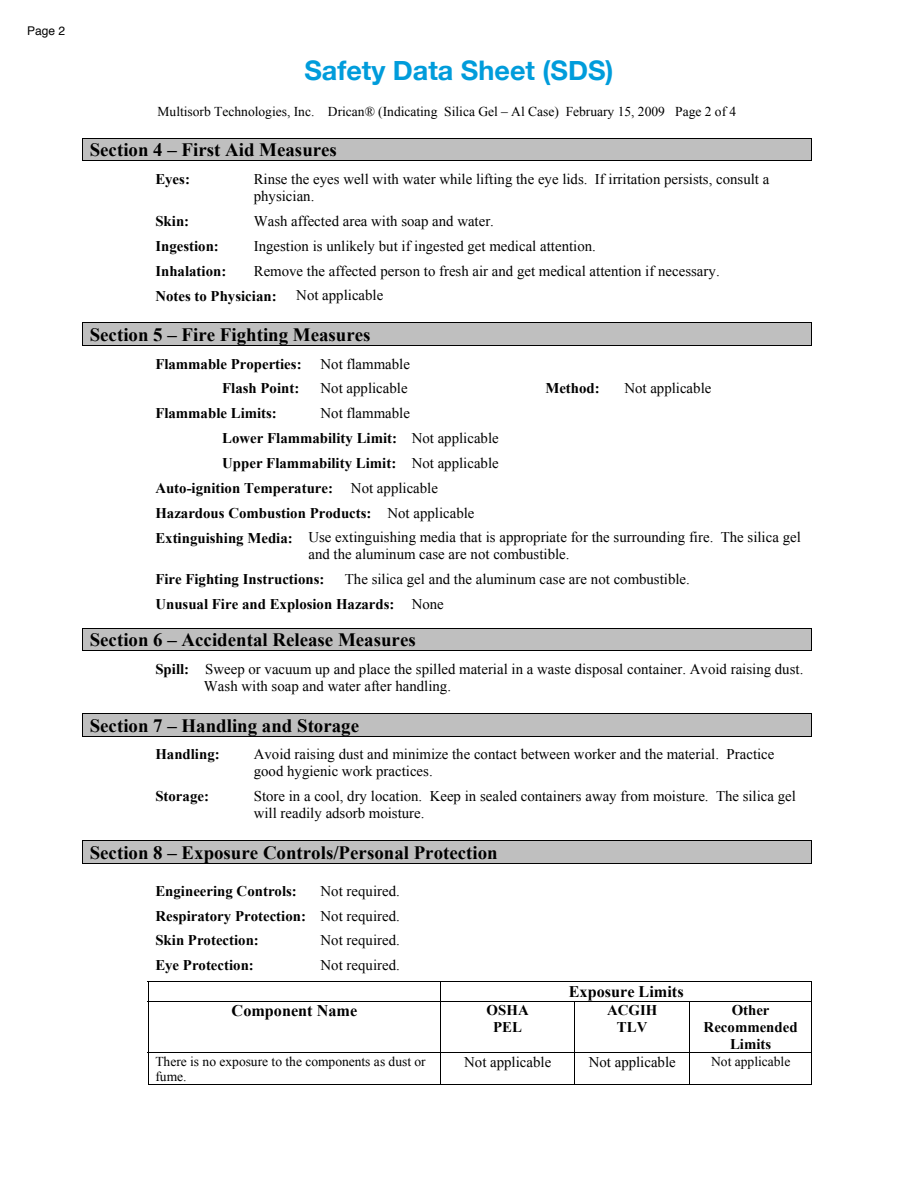
<style>
.page{position:relative;width:918px;height:1188px;background:#fff}
.page>*{position:absolute;margin:0;border:0;box-sizing:border-box;transform-origin:0 0}
.t1{font:700 27px "Helvetica Neue";color:#009cdb}
.t2{font:700 18.9px "Times New Roman";color:#000}
.t3{font:700 16.2px "Times New Roman";color:#000}
.t4{font:14.85px/17.1px "Times New Roman";color:#000}
.t5{font:700 14.85px/17.1px "Times New Roman";color:#000;text-align:center}
.t6{font:13.5px/15.5px "Times New Roman";color:#000}
.t7{font:12px "Helvetica";color:#000}
.s1{font-weight:400}
.s2{font-weight:700}
</style>
<div class="page">
<div style="left:90px;top:139px;width:714px;height:21px;background:#bfbfbf"></div>
<hr style="left:82px;top:138px;width:730px;height:1px;background:#000">
<svg style="left:82px;top:139px;width:1px;height:21px"></svg>
<hr style="left:82px;top:160px;width:729px;height:1px;background:#000">
<svg style="left:811px;top:139px;width:1px;height:22px"></svg>
<div style="left:90px;top:323px;width:714px;height:22px;background:#bfbfbf"></div>
<hr style="left:82px;top:322px;width:730px;height:1px;background:#000">
<svg style="left:82px;top:323px;width:1px;height:22px"></svg>
<hr style="left:82px;top:345px;width:729px;height:1px;background:#000">
<svg style="left:811px;top:323px;width:1px;height:23px"></svg>
<div style="left:90px;top:629px;width:714px;height:21px;background:#bfbfbf"></div>
<hr style="left:82px;top:628px;width:730px;height:1px;background:#000">
<svg style="left:82px;top:629px;width:1px;height:21px"></svg>
<hr style="left:82px;top:650px;width:729px;height:1px;background:#000">
<svg style="left:811px;top:629px;width:1px;height:22px"></svg>
<div style="left:90px;top:714px;width:714px;height:22px;background:#bfbfbf"></div>
<hr style="left:82px;top:713px;width:730px;height:1px;background:#000">
<svg style="left:82px;top:714px;width:1px;height:22px"></svg>
<hr style="left:82px;top:736px;width:729px;height:1px;background:#000">
<svg style="left:811px;top:714px;width:1px;height:23px"></svg>
<div style="left:90px;top:841px;width:714px;height:22px;background:#bfbfbf"></div>
<hr style="left:82px;top:840px;width:730px;height:1px;background:#000">
<svg style="left:82px;top:841px;width:1px;height:22px"></svg>
<hr style="left:82px;top:863px;width:729px;height:1px;background:#000">
<svg style="left:811px;top:841px;width:1px;height:23px"></svg>
<hr style="left:148px;top:981px;width:664px;height:1px;background:#000">
<svg style="left:148px;top:982px;width:1px;height:19px"></svg>
<svg style="left:811px;top:982px;width:1px;height:19px"></svg>
<hr style="left:148px;top:1001px;width:664px;height:1px;background:#000">
<hr style="left:148px;top:1001px;width:1px;height:52px;background:#000">
<hr style="left:441px;top:1001px;width:1px;height:52px;background:#000">
<hr style="left:574px;top:1001px;width:1px;height:52px;background:#000">
<hr style="left:690px;top:1001px;width:1px;height:52px;background:#000">
<hr style="left:811px;top:1001px;width:1px;height:52px;background:#000">
<hr style="left:148px;top:1053px;width:664px;height:1px;background:#000">
<hr style="left:148px;top:1053px;width:1px;height:32px;background:#000">
<hr style="left:148px;top:1084px;width:293px;height:1px;background:#000">
<hr style="left:441px;top:1053px;width:1px;height:32px;background:#000">
<hr style="left:441px;top:1084px;width:133px;height:1px;background:#000">
<hr style="left:574px;top:1053px;width:1px;height:32px;background:#000">
<hr style="left:575px;top:1084px;width:115px;height:1px;background:#000">
<hr style="left:690px;top:1053px;width:1px;height:32px;background:#000">
<hr style="left:690px;top:1084px;width:121px;height:1px;background:#000">
<hr style="left:811px;top:1053px;width:1px;height:32px;background:#000">
<p class="t7" style="left:27px;top:22px;width:40px">Page 2</p>
<h1 class="t1" style="left:304px;top:50px;width:311px">Safety Data Sheet (SDS)</h1>
<p class="t6" style="left:158px;top:104px;width:580px">Multisorb Technologies, Inc. Drican® (Indicating Silica Gel – Al Case) February 15, 2009 Page 2 of 4</p>
<p class="t2" style="left:90px;top:137px;width:249px">Section 4 – First Aid Measures</p>
<p class="t5" style="left:155px;top:170px;width:36px">Eyes:</p>
<p class="t4" style="left:254px;top:170px;width:517px">Rinse the eyes well with water while lifting the eye lids. If irritation persists, consult a physician.</p>
<p class="t5" style="left:155px;top:212px;width:35px">Skin:</p>
<p class="t4" style="left:254px;top:212px;width:242px">Wash affected area with soap and water.</p>
<p class="t5" style="left:155px;top:237px;width:65px">Ingestion:</p>
<p class="t4" style="left:254px;top:237px;width:344px">Ingestion is unlikely but if ingested get medical attention.</p>
<p class="t5" style="left:155px;top:262px;width:72px">Inhalation:</p>
<p class="t4" style="left:254px;top:262px;width:467px">Remove the affected person to fresh air and get medical attention if necessary.</p>
<p class="t5" style="left:155px;top:287px;width:123px">Notes to Physician:</p>
<p class="t4" style="left:296px;top:287px;width:89px">Not applicable</p>
<p class="t2" style="left:90px;top:321px;width:282px">Section 5 – Fire Fighting Measures</p>
<p class="t5" style="left:155px;top:355px;width:148px">Flammable Properties:</p>
<p class="t4" style="left:321px;top:355px;width:91px">Not flammable</p>
<p class="t5" style="left:222px;top:380px;width:79px">Flash Point:</p>
<p class="t4" style="left:321px;top:380px;width:89px">Not applicable</p>
<p class="t5" style="left:545px;top:380px;width:56px">Method:</p>
<p class="t4" style="left:624px;top:380px;width:89px">Not applicable</p>
<p class="t5" style="left:155px;top:404px;width:123px">Flammable Limits:</p>
<p class="t4" style="left:321px;top:404px;width:91px">Not flammable</p>
<p class="t5" style="left:222px;top:429px;width:278px">Lower Flammability Limit: <span class="s1">Not applicable</span></p>
<p class="t5" style="left:222px;top:454px;width:278px">Upper Flammability Limit: <span class="s1">Not applicable</span></p>
<p class="t5" style="left:155px;top:479px;width:284px">Auto-ignition Temperature: <span class="s1">Not applicable</span></p>
<p class="t5" style="left:155px;top:504px;width:321px">Hazardous Combustion Products: <span class="s1">Not applicable</span></p>
<p class="t4" style="left:155px;top:529px;width:647px"><span class="s2">Extinguishing Media:</span> Use extinguishing media that is appropriate for the surrounding fire. The silica gel</p>
<p class="t4" style="left:308px;top:546px;width:263px">and the aluminum case are not combustible.</p>
<p class="t5" style="left:155px;top:571px;width:171px">Fire Fighting Instructions:</p>
<p class="t4" style="left:155px;top:567px;width:536px;line-height:24.9px;text-indent:190px">The silica gel and the aluminum case are not combustible.<br><span class="s2">Unusual Fire and Explosion Hazards:</span> None</p>
<p class="t2" style="left:90px;top:627px;width:327px">Section 6 – Accidental Release Measures</p>
<p class="t4" style="left:204px;top:660px;width:601px;text-indent:-49px"><span class="s2">Spill:</span> Sweep or vacuum up and place the spilled material in a waste disposal container. Avoid raising dust.<br>Wash with soap and water after handling.</p>
<p class="t2" style="left:90px;top:712px;width:271px">Section 7 – Handling and Storage</p>
<p class="t5" style="left:155px;top:746px;width:66px">Handling:</p>
<p class="t4" style="left:254px;top:746px;width:522px">Avoid raising dust and minimize the contact between worker and the material. Practice good hygienic work practices.</p>
<p class="t5" style="left:155px;top:787px;width:55px">Storage:</p>
<p class="t4" style="left:254px;top:787px;width:544px">Store in a cool, dry location. Keep in sealed containers away from moisture. The silica gel will readily adsorb moisture.</p>
<p class="t2" style="left:90px;top:839px;width:410px">Section 8 – Exposure Controls/Personal Protection</p>
<p class="t5" style="left:155px;top:882px;width:143px">Engineering Controls:</p>
<p class="t5" style="left:155px;top:878px;width:246px;line-height:24.9px;text-align:justify;text-indent:165px"><span class="s1">Not required.<br></span>Respiratory Protection: <span class="s1">Not required.<br></span>Skin Protection:</p>
<p class="t4" style="left:321px;top:932px;width:81px">Not required.</p>
<p class="t5" style="left:155px;top:956px;width:100px">Eye Protection:</p>
<p class="t4" style="left:321px;top:957px;width:81px">Not required.</p>
<p class="t3" style="left:569px;top:981px;width:116px">Exposure Limits</p>
<p class="t3" style="left:232px;top:1000px;width:127px">Component Name</p>
<p class="t5" style="left:487px;top:1001px;width:44px">OSHA<br>PEL</p>
<p class="t5" style="left:607px;top:1001px;width:52px">ACGIH<br>TLV</p>
<p class="t5" style="left:704px;top:1001px;width:96px">Other<br>Recommended<br>Limits</p>
<p class="t6" style="left:155px;top:1053px;width:272px">There is no exposure to the components as dust or fume.</p>
<p class="t4" style="left:464px;top:1053px;width:89px">Not applicable</p>
<p class="t4" style="left:589px;top:1053px;width:89px">Not applicable</p>
<p class="t6" style="left:711px;top:1053px;width:81px">Not applicable</p>
</div>
